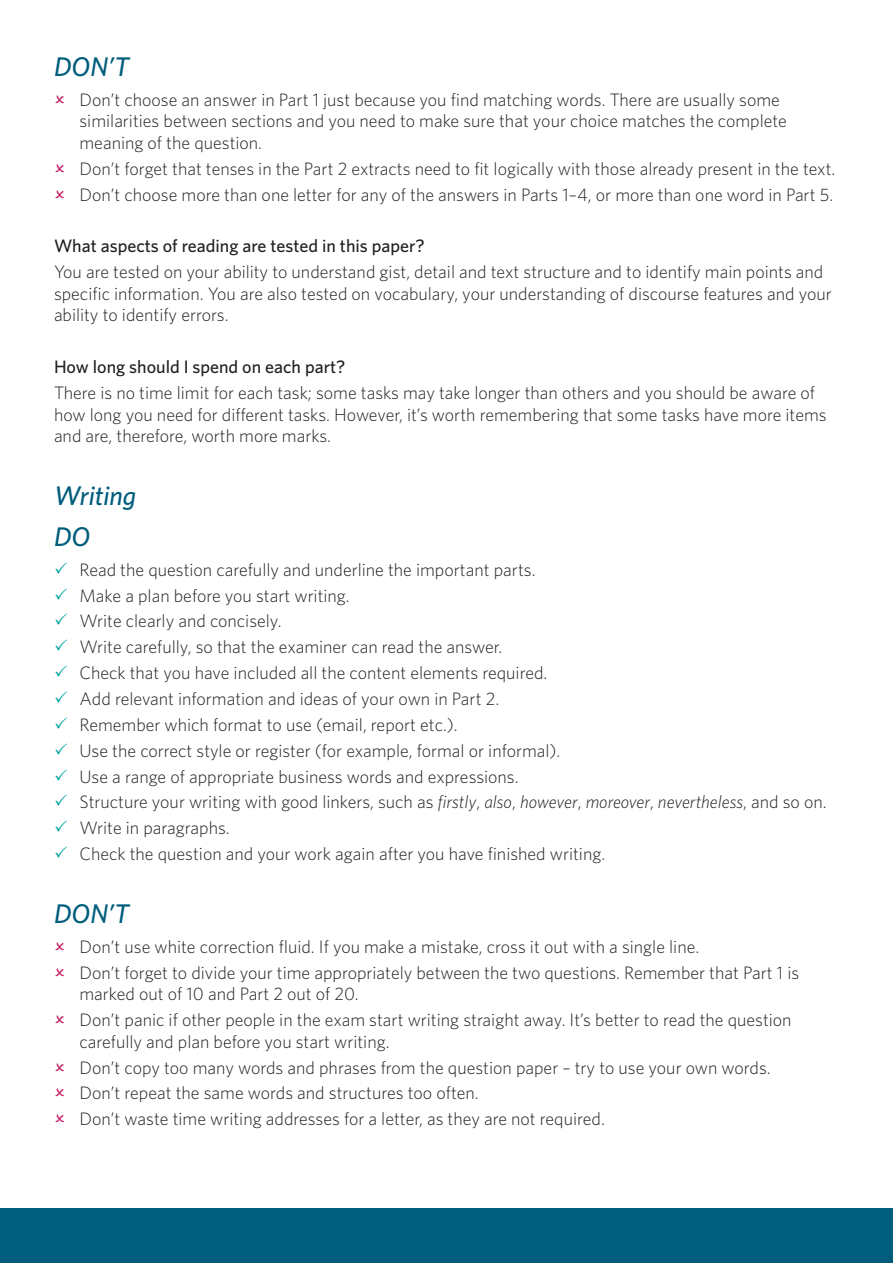
<style>
.page{position:relative;width:893px;height:1263px;background:#fff}
.page>*{position:absolute;margin:0;border:0;box-sizing:border-box;transform-origin:0 0}
.Headings{font:italic 500 27px "Whitney";color:#005d7c}
.Answers{font:300 18px/21.6px "Whitney";color:#231f20}
.Questions{font:500 18px "Whitney";color:#231f20}
.s1{font-style:italic}
</style>
<div class="page">
<div style="left:0;top:1209px;width:893px;height:54px;background:#005d7c"></div>
<p class="Headings" style="left:54px;top:48px;width:77px">DON’T</p>
<p class="Answers" style="left:80px;top:88px;width:709px">Don’t choose an answer in Part 1 just because you find matching words. There are usually some similarities between sections and you need to make sure that your choice matches the complete meaning of the question.</p>
<p class="Answers" style="left:80px;top:157px;width:757px">Don’t forget that tenses in the Part 2 extracts need to fit logically with those already present in the text.</p>
<p class="Answers" style="left:80px;top:183px;width:755px">Don’t choose more than one letter for any of the answers in Parts 1–4, or more than one word in Part 5.</p>
<p class="Questions" style="left:54px;top:234px;width:372px">What aspects of reading are tested in this paper?</p>
<p class="Answers" style="left:54px;top:261px;width:779px">You are tested on your ability to understand gist, detail and text structure and to identify main points and specific information. You are also tested on vocabulary, your understanding of discourse features and your ability to identify errors.</p>
<p class="Questions" style="left:54px;top:355px;width:293px">How long should I spend on each part?</p>
<p class="Answers" style="left:54px;top:381px;width:774px">There is no time limit for each task; some tasks may take longer than others and you should be aware of how long you need for different tasks. However, it’s worth remembering that some tasks have more items and are, therefore, worth more marks.</p>
<p class="Headings" style="left:54px;top:477px;width:84px">Writing</p>
<p class="Headings" style="left:54px;top:518px;width:38px">DO</p>
<p class="Answers" style="left:80px;top:558px;width:457px">Read the question carefully and underline the important parts.</p>
<p class="Answers" style="left:80px;top:584px;width:272px">Make a plan before you start writing.</p>
<p class="Answers" style="left:80px;top:610px;width:204px">Write clearly and concisely.</p>
<p class="Answers" style="left:80px;top:636px;width:424px">Write carefully, so that the examiner can read the answer.</p>
<p class="Answers" style="left:80px;top:661px;width:469px">Check that you have included all the content elements required.</p>
<p class="Answers" style="left:80px;top:687px;width:421px">Add relevant information and ideas of your own in Part 2.</p>
<p class="Answers" style="left:80px;top:713px;width:380px">Remember which format to use (email, report etc.).</p>
<p class="Answers" style="left:80px;top:739px;width:482px">Use the correct style or register (for example, formal or informal).</p>
<p class="Answers" style="left:80px;top:765px;width:441px">Use a range of appropriate business words and expressions.</p>
<p class="Answers" style="left:80px;top:791px;width:749px">Structure your writing with good linkers, such as <span class="s1">firstly</span>, <span class="s1">also</span>, <span class="s1">however</span>, <span class="s1">moreover</span>, <span class="s1">nevertheless</span>, and so on.</p>
<p class="Answers" style="left:80px;top:817px;width:152px">Write in paragraphs.</p>
<p class="Answers" style="left:80px;top:842px;width:527px">Check the question and your work again after you have finished writing.</p>
<p class="Headings" style="left:54px;top:895px;width:77px">DON’T</p>
<p class="Answers" style="left:80px;top:935px;width:621px">Don’t use white correction fluid. If you make a mistake, cross it out with a single line.</p>
<p class="Answers" style="left:80px;top:961px;width:721px">Don’t forget to divide your time appropriately between the two questions. Remember that Part 1 is marked out of 10 and Part 2 out of 20.</p>
<p class="Answers" style="left:80px;top:1008px;width:714px">Don’t panic if other people in the exam start writing straight away. It’s better to read the question carefully and plan before you start writing.</p>
<p class="Answers" style="left:80px;top:1056px;width:693px">Don’t copy too many words and phrases from the question paper – try to use your own words.</p>
<p class="Answers" style="left:80px;top:1082px;width:401px">Don’t repeat the same words and structures too often.</p>
<p class="Answers" style="left:80px;top:1107px;width:527px">Don’t waste time writing addresses for a letter, as they are not required.</p>
</div>
